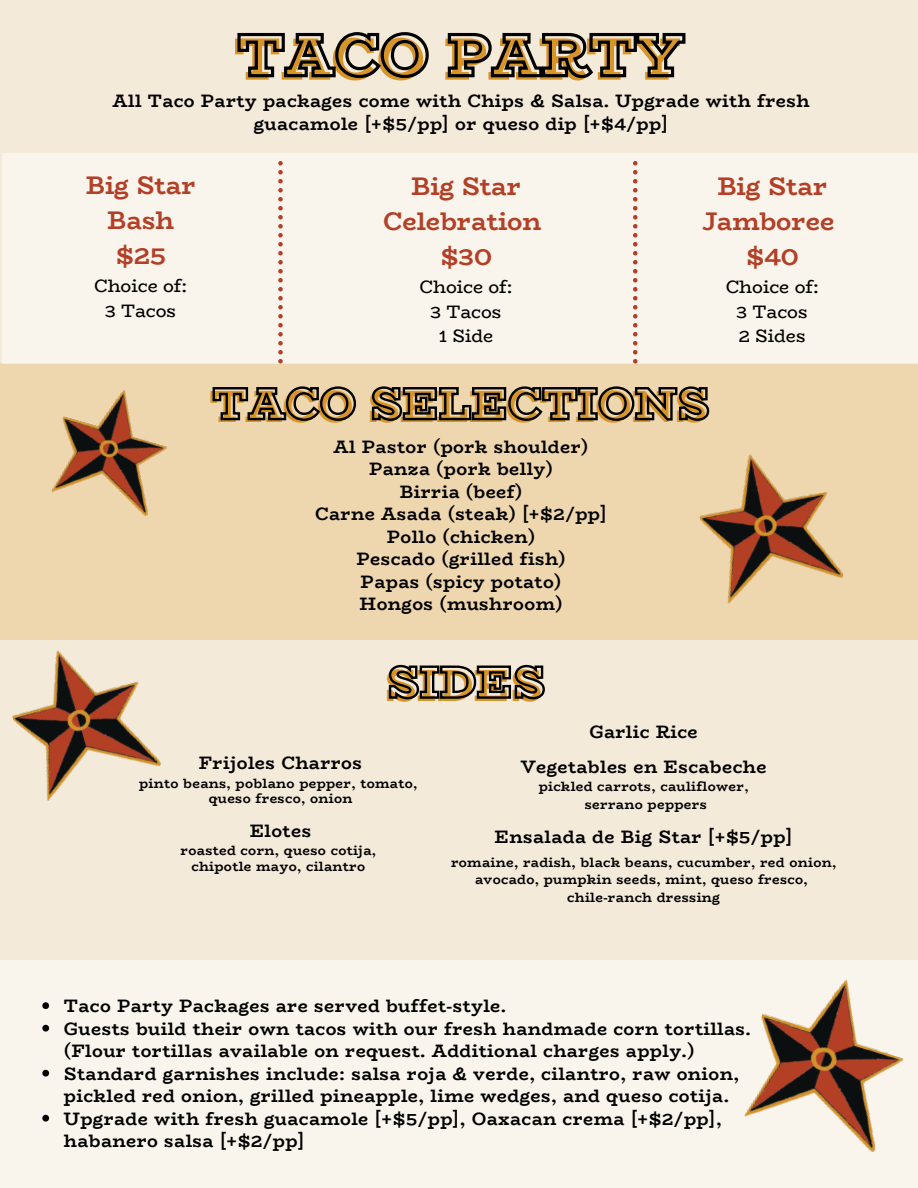
<style>
.page{position:relative;width:918px;height:1188px;background:#f4eada}
.page>*{position:absolute;margin:0;border:0;box-sizing:border-box;transform-origin:0 0}
.t1{font:800 60px "Bio Rhyme";color:#d69429}
.t2{font:800 45px "Bio Rhyme";color:#d69429}
.t3{font:700 25.5px/34.8px "Bio Rhyme";color:#b33f26;text-align:center}
.t4{font:700 18px/22.5px "Bio Rhyme";letter-spacing:.025em;color:#000}
.t5{font:18px/24.8px "Bio Rhyme";color:#000;text-align:center}
.t6{font:700 13.5px/17.2px "Bio Rhyme";letter-spacing:.025em;color:#000;text-align:center}
</style>
<div class="page">
<svg style="left:237px;top:32px;width:449px;height:47px"></svg>
<div style="left:0;top:961px;width:918px;height:227px;background:#f9f4ec"></div>
<img style="left:731px;top:960px;width:187px;height:192px">
<svg style="left:388px;top:664px;width:157px;height:36px"></svg>
<div style="left:0;top:364px;width:918px;height:276px;background:#eed6ae"></div>
<svg style="left:212px;top:386px;width:498px;height:35px"></svg>
<img style="left:12px;top:650px;width:149px;height:151px">
<img style="left:51px;top:390px;width:117px;height:126px">
<div style="left:2px;top:153px;width:916px;height:211px;background:#f9f4ec"></div>
<svg style="left:278px;top:161px;width:5px;height:202px"></svg>
<svg style="left:633px;top:161px;width:4px;height:202px"></svg>
<svg style="left:42px;top:1002px;width:7px;height:7px"></svg>
<svg style="left:42px;top:1025px;width:7px;height:7px"></svg>
<svg style="left:42px;top:1070px;width:7px;height:7px"></svg>
<svg style="left:42px;top:1115px;width:7px;height:7px"></svg>
<img style="left:699px;top:454px;width:144px;height:150px">
<h1 class="t1" style="left:233px;top:12px;width:449px">TACO PARTY</h1>
<h4 class="t4" style="left:113px;top:89px;width:698px;text-align:center">All Taco Party packages come with Chips &amp; Salsa. Upgrade with fresh guacamole [+$5/pp] or queso dip [+$4/pp]</h4>
<h3 class="t3" style="left:86px;top:168px;width:111px">Big Star<br>Bash $25</h3>
<h5 class="t5" style="left:94px;top:273px;width:95px">Choice of:<br>3 Tacos</h5>
<p class="t5" style="left:420px;top:274px;width:95px">Choice of:<br>3 Tacos<br>1 Side</p>
<h4 class="t3" style="left:383px;top:169px;width:160px">Big Star<br>Celebration $30</h4>
<p class="t3" style="left:702px;top:169px;width:134px">Big Star<br>Jamboree $40</p>
<p class="t5" style="left:726px;top:274px;width:95px">Choice of:<br>3 Tacos<br>2 Sides</p>
<h2 class="t2" style="left:210px;top:371px;width:498px">TACO SELECTIONS</h2>
<p class="t4" style="left:315px;top:435px;width:293px;text-align:center">Al Pastor (pork shoulder)<br>Panza (pork belly)<br>Birria (beef)<br>Carne Asada (steak) [+$2/pp]<br>Pollo (chicken)<br>Pescado (grilled fish)<br>Papas (spicy potato)<br>Hongos (mushroom)</p>
<h2 class="t2" style="left:384px;top:650px;width:160px">SIDES</h2>
<h4 class="t4" style="left:199px;top:751px;width:165px">Frijoles Charros</h4>
<h3 class="t6" style="left:139px;top:774px;width:280px">pinto beans, poblano pepper, tomato,</h3>
<h5 class="t6" style="left:209px;top:790px;width:145px">queso fresco, onion</h5>
<p class="t4" style="left:250px;top:819px;width:63px">Elotes</p>
<h3 class="t6" style="left:181px;top:842px;width:197px">roasted corn, queso cotija,</h3>
<h5 class="t6" style="left:192px;top:857px;width:175px">chipotle mayo, cilantro</h5>
<p class="t4" style="left:589px;top:720px;width:110px">Garlic Rice</p>
<p class="t4" style="left:521px;top:755px;width:247px">Vegetables en Escabeche</p>
<h4 class="t6" style="left:539px;top:778px;width:211px">pickled carrots, cauliflower,</h4>
<p class="t6" style="left:585px;top:795px;width:124px">serrano peppers</p>
<p class="t4" style="left:495px;top:825px;width:299px">Ensalada de Big Star [+$5/pp]</p>
<h4 class="t6" style="left:451px;top:854px;width:387px">romaine, radish, black beans, cucumber, red onion, avocado, pumpkin seeds, mint, queso fresco,</h4>
<p class="t6" style="left:567px;top:888px;width:154px">chile-ranch dressing</p>
<h4 class="t4" style="left:64px;top:995px;width:444px">Taco Party Packages are served buffet-style.</h4>
<p class="t4" style="left:64px;top:1017px;width:688px">Guests build their own tacos with our fresh handmade corn tortillas. (Flour tortillas available on request. Additional charges apply.)</p>
<p class="t4" style="left:64px;top:1062px;width:677px">Standard garnishes include: salsa roja &amp; verde, cilantro, raw onion, pickled red onion, grilled pineapple, lime wedges, and queso cotija.</p>
<p class="t4" style="left:64px;top:1107px;width:659px">Upgrade with fresh guacamole [+$5/pp], Oaxacan crema [+$2/pp], habanero salsa [+$2/pp]</p>
</div>
